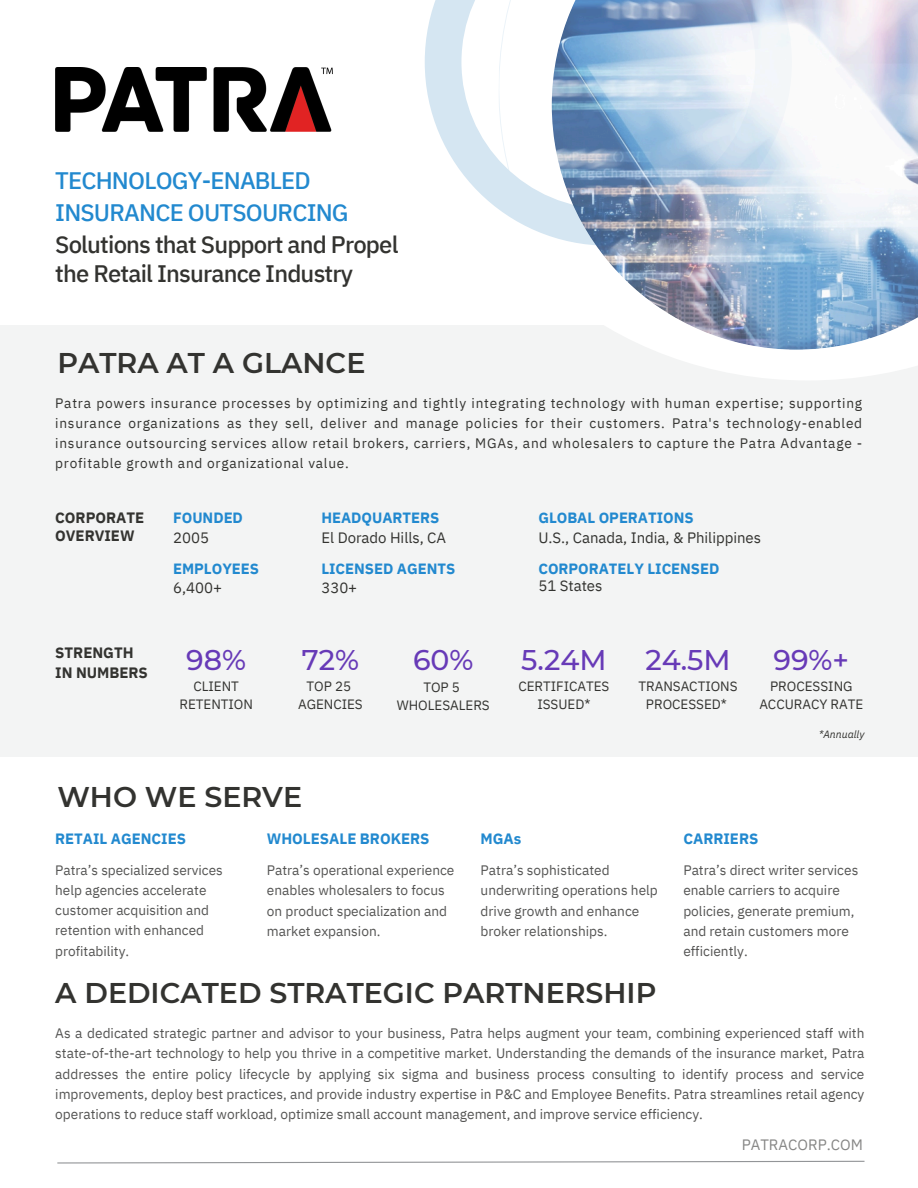
<style>
.page{position:relative;width:918px;height:1188px;background:#fff}
.page>*{position:absolute;margin:0;border:0;box-sizing:border-box;transform-origin:0 0}
.t1{font:600 28.5px "Montserrat";color:#333330}
.t2{font:500 28.35px "Montserrat";color:#673ab7}
.t3{font:500 23.85px/29.2px "IBM Plex Sans";letter-spacing:-.035em;color:#333330}
.t4{font:500 23.85px/32.7px "IBM Plex Sans";letter-spacing:-.035em;color:#2289cf}
.t5{font:15px "IBM Plex Sans";color:#333330}
.t6{font:700 15px/18px "IBM Plex Sans";color:#333330}
.t7{font:700 15px "IBM Plex Sans";color:#2289cf}
.t8{font:15px "IBM Plex Sans";color:#868685}
.t9{font:700 14.85px "IBM Plex Sans";letter-spacing:-.005em;color:#2289cf}
.t10{font:13.65px/20.2px "IBM Plex Sans";color:#545453}
.t11{font:13.65px/20.2px "IBM Plex Sans";letter-spacing:.055em;color:#333330;text-align:justify}
.t12{font:13.5px/18px "IBM Plex Sans";color:#333330;text-align:center}
.t13{font:italic 10.5px "IBM Plex Sans";color:#333330}
</style>
<div class="page">
<img style="left:55px;top:67px;width:277px;height:64px">
<div style="left:0;top:325px;width:918px;height:431px;background:#f3f4f4"></div>
<div style="left:449px;top:0;width:469px;height:380px;background:#fff"></div>
<svg style="left:425px;top:0;width:127px;height:237px"></svg>
<svg style="left:498px;top:0;width:38px;height:209px"></svg>
<img style="left:552px;top:0;width:366px;height:350px">
<svg style="left:57px;top:1160px;width:808px;height:4px"></svg>
<h3 class="t4" style="left:55px;top:164px;width:295px">TECHNOLOGY-ENABLED<br>INSURANCE OUTSOURCING</h3>
<h3 class="t3" style="left:55px;top:229px;width:345px">Solutions that Support and Propel the Retail Insurance Industry</h3>
<p class="t1" style="left:57px;top:346px;width:310px">PATRA AT A GLANCE</p>
<p class="t11" style="left:55px;top:392px;width:808px">Patra powers insurance processes by optimizing and tightly integrating technology with human expertise; supporting insurance organizations as they sell, deliver and manage policies for their customers. Patra's technology-enabled insurance outsourcing services allow retail brokers, carriers, MGAs, and wholesalers to capture the Patra Advantage - profitable growth and organizational value.</p>
<h4 class="t6" style="left:55px;top:508px;width:91px">CORPORATE<br>OVERVIEW</h4>
<p class="t6" style="left:55px;top:642px;width:94px;line-height:20.2px">STRENGTH<br>IN NUMBERS</p>
<p class="t9" style="left:173px;top:508px;width:71px">FOUNDED</p>
<h4 class="t5" style="left:173px;top:527px;width:37px">2005</h4>
<h4 class="t9" style="left:173px;top:559px;width:88px">EMPLOYEES</h4>
<h2 class="t5" style="left:173px;top:578px;width:50px">6,400+</h2>
<p class="t2" style="left:186px;top:643px;width:61px">98%</p>
<h4 class="t12" style="left:179px;top:677px;width:75px">CLIENT<br>RETENTION</h4>
<p class="t9" style="left:321px;top:508px;width:119px">HEADQUARTERS</p>
<h1 class="t5" style="left:321px;top:527px;width:126px">El Dorado Hills, CA</h1>
<h4 class="t9" style="left:538px;top:508px;width:157px">GLOBAL OPERATIONS</h4>
<p class="t5" style="left:538px;top:527px;width:224px">U.S., Canada, India, &amp; Philippines</p>
<h4 class="t9" style="left:321px;top:559px;width:135px">LICENSED AGENTS</h4>
<p class="t5" style="left:321px;top:578px;width:37px">330+</p>
<h4 class="t9" style="left:538px;top:559px;width:183px">CORPORATELY LICENSED</h4>
<p class="t5" style="left:538px;top:576px;width:66px">51 States</p>
<h1 class="t2" style="left:302px;top:643px;width:59px">72%</h1>
<h2 class="t2" style="left:413px;top:643px;width:62px">60%</h2>
<p class="t2" style="left:521px;top:643px;width:87px">5.24M</p>
<p class="t2" style="left:645px;top:643px;width:87px">24.5M</p>
<h2 class="t2" style="left:774px;top:643px;width:77px">99%+</h2>
<h5 class="t12" style="left:298px;top:677px;width:66px">TOP 25<br>AGENCIES</h5>
<h5 class="t12" style="left:397px;top:678px;width:95px">TOP 5<br>WHOLESALERS</h5>
<h4 class="t12" style="left:518px;top:677px;width:93px">CERTIFICATES<br>ISSUED*</h4>
<h4 class="t12" style="left:638px;top:677px;width:101px">TRANSACTIONS<br>PROCESSED*</h4>
<h5 class="t12" style="left:759px;top:677px;width:106px">PROCESSING<br>ACCURACY RATE</h5>
<p class="t13" style="left:819px;top:727px;width:47px">*Annually</p>
<h1 class="t1" style="left:57px;top:779px;width:246px">WHO WE SERVE</h1>
<h5 class="t9" style="left:55px;top:829px;width:132px">RETAIL AGENCIES</h5>
<h2 class="t10" style="left:55px;top:860px;width:169px">Patra’s specialized services help agencies accelerate customer acquisition and retention with enhanced profitability.</h2>
<h5 class="t7" style="left:267px;top:829px;width:164px">WHOLESALE BROKERS</h5>
<p class="t10" style="left:267px;top:860px;width:189px">Patra’s operational experience enables wholesalers to focus on product specialization and market expansion.</p>
<h1 class="t7" style="left:481px;top:828px;width:42px">MGAs</h1>
<h4 class="t10" style="left:481px;top:860px;width:179px">Patra’s sophisticated underwriting operations help drive growth and enhance broker relationships.</h4>
<p class="t1" style="left:55px;top:975px;width:603px">A DEDICATED STRATEGIC PARTNERSHIP</p>
<p class="t7" style="left:683px;top:829px;width:77px">CARRIERS</p>
<h4 class="t10" style="left:683px;top:860px;width:176px">Patra’s direct writer services enable carriers to acquire policies, generate premium,</h4>
<p class="t10" style="left:683px;top:921px;width:167px">and retain customers more efficiently.</p>
<h6 class="t10" style="left:55px;top:1023px;width:811px;text-align:justify">As a dedicated strategic partner and advisor to your business, Patra helps augment your team, combining experienced staff with state-of-the-art technology to help you thrive in a competitive market. Understanding the demands of the insurance market, Patra addresses the entire policy lifecycle by applying six sigma and business process consulting to identify process and service improvements, deploy best practices, and provide industry expertise in P&amp;C and Employee Benefits. Patra streamlines retail agency operations to reduce staff workload, optimize small account management, and improve service efficiency.</h6>
<h5 class="t8" style="left:742px;top:1135px;width:123px">PATRACORP.COM</h5>
</div>
